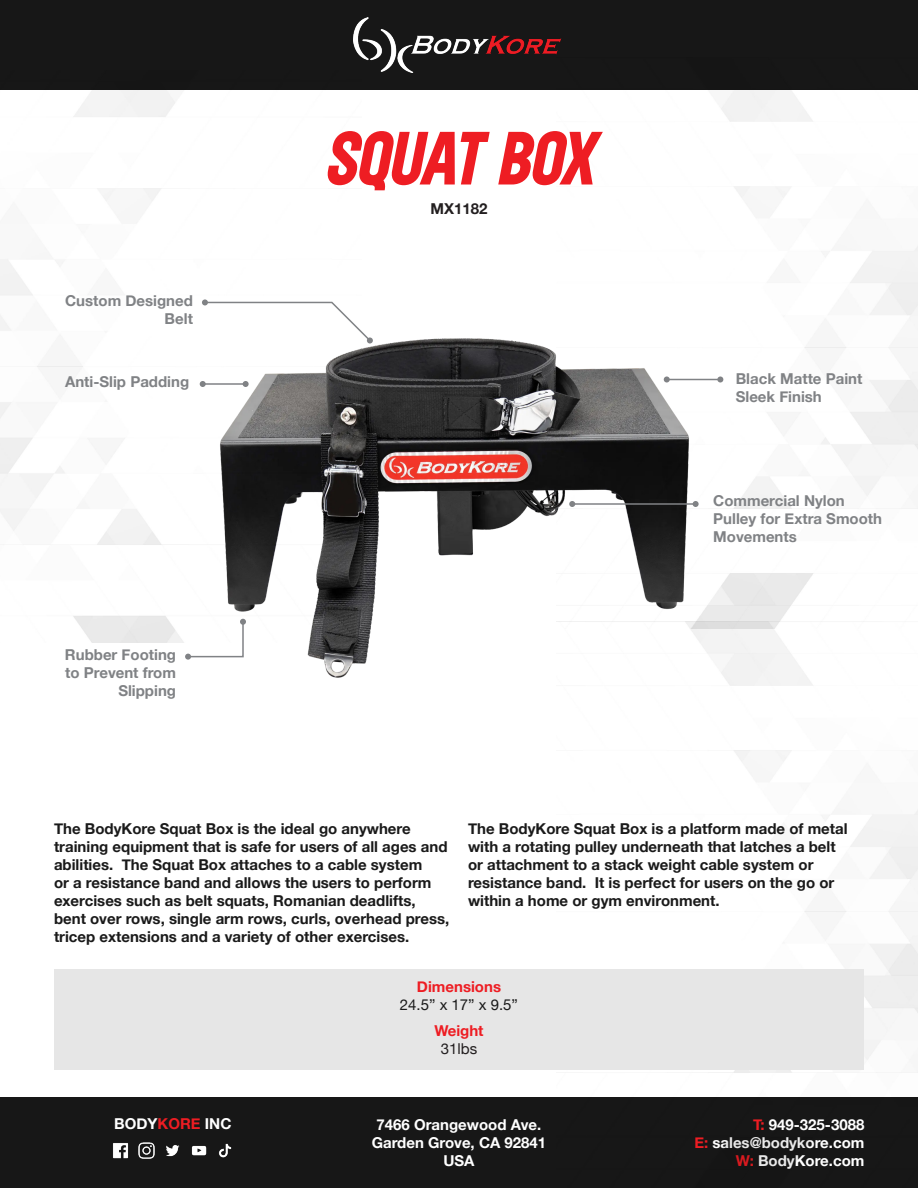
<style>
.page{position:relative;width:918px;height:1188px;background:#fff}
.page>*{position:absolute;margin:0;border:0;box-sizing:border-box;transform-origin:0 0}
.t1{font:italic 700 81px "Roundkey";letter-spacing:-.005em;color:#ee1d23}
.Paragraph_Style_1{font:700 15px/18px "Helvetica Neue";color:#1a1a1a}
.Paragraph_Style_1-2{font:700 15px/18px "Helvetica Neue";color:#808285;text-align:right}
.t2{font:700 15px/18px "Helvetica Neue";color:#fff;text-align:center}
.Paragraph_Style_1-3{font:700 15px "Helvetica Neue";color:#ee1d23}
.Paragraph_Style_1-4{font:15px "Helvetica Neue";color:#1a1a1a}
.t3{font:700 15px "Helvetica Neue";color:#231f20}
.Paragraph_Style_1-5{font:15px "Helvetica Neue";color:#231f20}
.s1{color:#ee1d23}
</style>
<div class="page">
<div style="left:0;top:0;width:918px;height:90px;background:#171717"></div>
<img style="left:353px;top:18px;width:209px;height:54px">
<div style="left:0;top:1098px;width:918px;height:90px;background:#171717"></div>
<img style="left:113px;top:1143px;width:15px;height:16px">
<img style="left:166px;top:1145px;width:14px;height:12px">
<img style="left:219px;top:1143px;width:13px;height:15px">
<img style="left:138px;top:1142px;width:17px;height:17px">
<img style="left:191px;top:1145px;width:16px;height:11px">
<img style="left:557px;top:621px;width:361px;height:477px">
<img style="left:178px;top:302px;width:553px;height:413px">
<div style="left:54px;top:970px;width:810px;height:100px;background:#e6e6e6"></div>
<svg style="left:185px;top:619px;width:61px;height:41px"></svg>
<hr style="left:203px;top:383px;width:43px;height:2px;background:#808285">
<svg style="left:200px;top:381px;width:6px;height:6px"></svg>
<svg style="left:243px;top:381px;width:6px;height:6px"></svg>
<svg style="left:202px;top:299px;width:171px;height:45px"></svg>
<hr style="left:667px;top:379px;width:53px;height:1px;background:#808285">
<svg style="left:664px;top:376px;width:6px;height:6px"></svg>
<svg style="left:717px;top:376px;width:6px;height:6px"></svg>
<hr style="left:572px;top:503px;width:124px;height:2px;background:#808285">
<svg style="left:569px;top:501px;width:6px;height:6px"></svg>
<svg style="left:693px;top:501px;width:6px;height:6px"></svg>
<p class="t1" style="left:325px;top:110px;width:270px">SQUAT BOX</p>
<p class="Paragraph_Style_1-2" style="left:65px;top:292px;width:129px">Custom Designed<br>Belt</p>
<p class="Paragraph_Style_1-2" style="left:65px;top:373px;width:126px">Anti-Slip Padding</p>
<p class="Paragraph_Style_1-2" style="left:65px;top:646px;width:113px">Rubber Footing to Prevent from<br>Slipping</p>
<p class="t3" style="left:431px;top:197px;width:58px">MX1182</p>
<p class="Paragraph_Style_1-2" style="left:736px;top:370px;width:128px;text-align:left">Black Matte Paint<br>Sleek Finish</p>
<p class="Paragraph_Style_1-2" style="left:713px;top:492px;width:170px;text-align:left">Commercial Nylon<br>Pulley for Extra Smooth<br>Movements</p>
<p class="Paragraph_Style_1" style="left:54px;top:820px;width:397px">The BodyKore Squat Box is the ideal go anywhere training equipment that is safe for users of all ages and abilities. The Squat Box attaches to a cable system<br>or a resistance band and allows the users to perform exercises such as belt squats, Romanian deadlifts, bent over rows, single arm rows, curls, overhead press, tricep extensions and a variety of other exercises.</p>
<p class="Paragraph_Style_1" style="left:468px;top:820px;width:381px">The BodyKore Squat Box is a platform made of metal with a rotating pulley underneath that latches a belt or attachment to a stack weight cable system or resistance band. It is perfect for users on the go or within a home or gym environment.</p>
<p class="Paragraph_Style_1-3" style="left:417px;top:975px;width:86px">Dimensions</p>
<p class="Paragraph_Style_1-4" style="left:400px;top:994px;width:120px">24.5” x 17” x 9.5”</p>
<p class="Paragraph_Style_1-3" style="left:434px;top:1018px;width:51px">Weight</p>
<p class="Paragraph_Style_1-5" style="left:441px;top:1037px;width:38px">31lbs</p>
<p class="t2" style="left:114px;top:1115px;width:119px">BODY<span class="s1">KORE</span> INC</p>
<p class="t2" style="left:372px;top:1116px;width:176px">7466 Orangewood Ave.<br>Garden Grove, CA 92841<br>USA</p>
<p class="t2" style="left:694px;top:1116px;width:172px;text-align:right"><span class="s1">T:</span> 949-325-3088<br><span class="s1">E:</span> sales@bodykore.com<br><span class="s1">W:</span> BodyKore.com</p>
</div>
